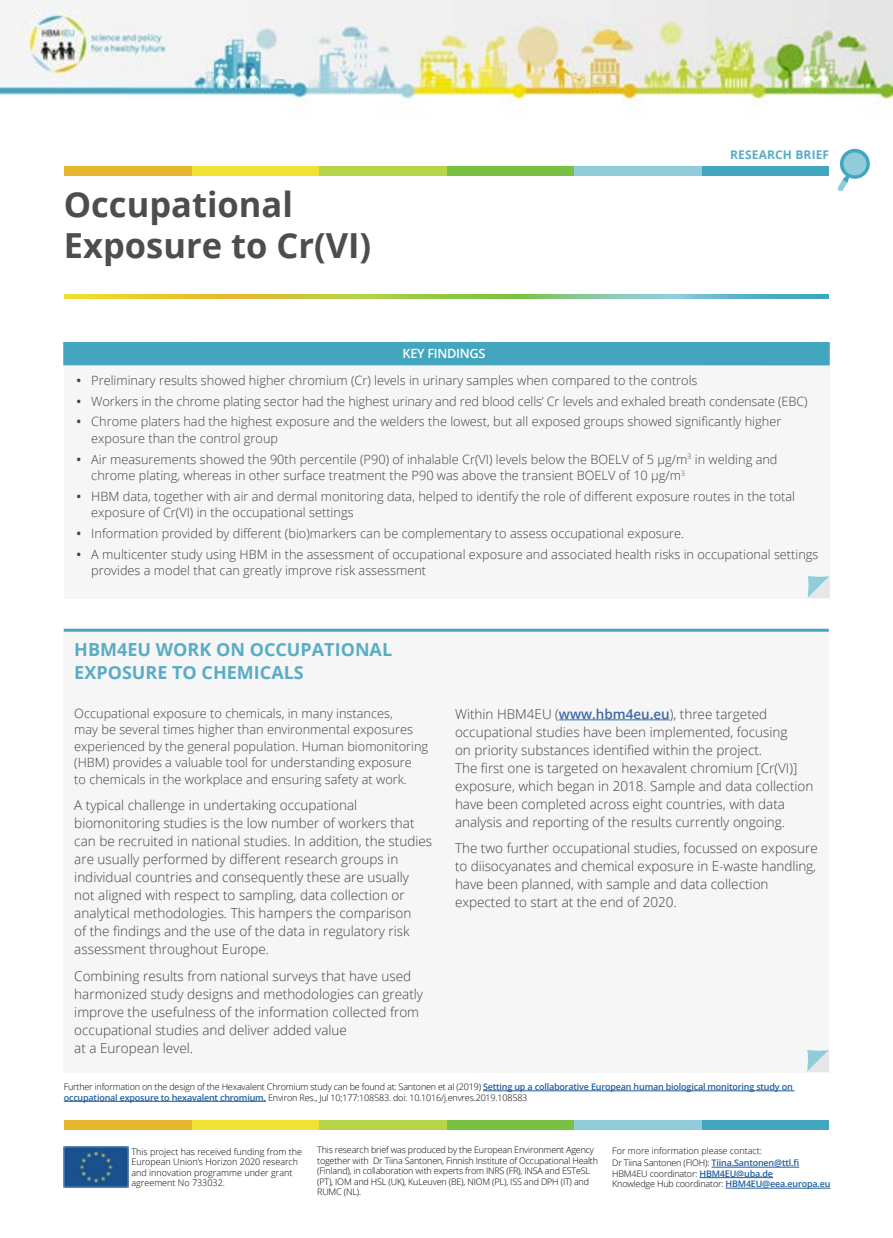
<style>
.page{position:relative;width:893px;height:1238px;background:#fff}
.page>*{position:absolute;margin:0;border:0;box-sizing:border-box;transform-origin:0 0}
.t1{font:700 34.5px/41.4px "Open Sans";color:#4d4d4f}
.t2{font:700 18px/22.5px "Open Sans";color:#5aacc4}
.t3{font:300 13.5px/18px "Open Sans";color:#414042}
.t4{font:300 12.75px/16.5px "Open Sans";color:#414042}
.t5{font:600 12.75px "Open Sans";letter-spacing:-.025em;color:#fff}
.t6{font:600 12.75px "Open Sans";color:#414042}
.t7{font:700 12px "Open Sans";letter-spacing:.01em;color:#5aacc4}
.t8{font:300 9px/10.5px "Open Sans";letter-spacing:-.02em;color:#000}
.t9{font:300 9px/10.5px "Open Sans";color:#000}
.s1{font-weight:600}
.s2{font-weight:600;color:#3a68a5}
.s3{font-weight:600;color:#215e9e}
</style>
<div class="page">
<div style="left:64px;top:346px;width:766px;height:252px;background:#f6f6f6"></div>
<img style="left:0;top:0;width:893px;height:111px">
<div style="left:702px;top:166px;width:127px;height:10px;background:#43a6be"></div>
<div style="left:574px;top:166px;width:128px;height:10px;background:#90ccda"></div>
<div style="left:446px;top:166px;width:128px;height:10px;background:#78c143"></div>
<div style="left:319px;top:166px;width:127px;height:10px;background:#b6d54b"></div>
<div style="left:191px;top:166px;width:128px;height:10px;background:#efe230"></div>
<div style="left:64px;top:166px;width:127px;height:10px;background:#e6b72e"></div>
<svg style="left:64px;top:294px;width:765px;height:4px;background:#a2c46a"></svg>
<div style="left:840px;top:149px;width:30px;height:30px;background:#43a6be;border-radius:50%"></div>
<svg style="left:843px;top:152px;width:23px;height:23px"></svg>
<svg style="left:838px;top:156px;width:29px;height:35px"></svg>
<img style="left:64px;top:1146px;width:65px;height:40px">
<div style="left:702px;top:1120px;width:127px;height:10px;background:#43a6be"></div>
<div style="left:574px;top:1120px;width:128px;height:10px;background:#90ccda"></div>
<div style="left:446px;top:1120px;width:128px;height:10px;background:#78c143"></div>
<div style="left:319px;top:1120px;width:127px;height:10px;background:#b6d54b"></div>
<div style="left:191px;top:1120px;width:128px;height:10px;background:#efe230"></div>
<div style="left:64px;top:1120px;width:127px;height:10px;background:#e6b72e"></div>
<div style="left:63px;top:342px;width:767px;height:23px;background:#43a6be"></div>
<svg style="left:808px;top:576px;width:22px;height:22px"></svg>
<div style="left:64px;top:628px;width:765px;height:444px;background:#f6f6f6"></div>
<hr style="left:64px;top:628px;width:765px;height:3px;background:#43a6be">
<hr style="left:559px;top:719px;width:111px;height:1px;background:#3a68a5">
<svg style="left:807px;top:1050px;width:22px;height:21px"></svg>
<hr style="left:483px;top:1090px;width:312px;height:1px;background:#215e9e">
<hr style="left:64px;top:1100px;width:202px;height:1px;background:#215e9e">
<hr style="left:712px;top:1166px;width:87px;height:1px;background:#215e9e">
<hr style="left:699px;top:1177px;width:74px;height:1px;background:#215e9e">
<hr style="left:725px;top:1187px;width:106px;height:1px;background:#215e9e">
<h1 class="t1" style="left:64px;top:182px;width:309px">Occupational<br>Exposure to Cr(VI)</h1>
<p class="t7" style="left:730px;top:146px;width:100px">RESEARCH BRIEF</p>
<p class="t5" style="left:403px;top:344px;width:84px">KEY FINDINGS</p>
<p class="t4" style="left:91px;top:371px;width:608px">Preliminary results showed higher chromium (Cr) levels in urinary samples when compared to the controls</p>
<p class="t4" style="left:76px;top:392px;width:733px"><span class="s1">•</span> Workers in the chrome plating sector had the highest urinary and red blood cells’ Cr levels and exhaled breath condensate (EBC)</p>
<p class="t4" style="left:91px;top:413px;width:691px;text-indent:-15px"><span class="s1">•</span> Chrome platers had the highest exposure and the welders the lowest, but all exposed groups showed significantly higher exposure than the control group</p>
<p class="t4" style="left:91px;top:450px;width:688px;text-indent:-15px"><span class="s1">•</span> Air measurements showed the 90th percentile (P90) of inhalable Cr(VI) levels below the BOELV of 5 µg/m<sup>3</sup> in welding and chrome plating, whereas in other surface treatment the P90 was above the transient BOELV of 10 µg/m<sup>3</sup></p>
<p class="t4" style="left:91px;top:487px;width:705px;text-indent:-15px"><span class="s1">•</span> HBM data, together with air and dermal monitoring data, helped to identify the role of different exposure routes in the total exposure of Cr(VI) in the occupational settings</p>
<p class="t4" style="left:76px;top:525px;width:609px"><span class="s1">•</span> Information provided by different (bio)markers can be complementary to assess occupational exposure.</p>
<p class="t4" style="left:91px;top:545px;width:729px;text-indent:-15px"><span class="s1">•</span> A multicenter study using HBM in the assessment of occupational exposure and associated health risks in occupational settings provides a model that can greatly improve risk assessment</p>
<p class="t6" style="left:76px;top:371px;width:6px">•</p>
<h2 class="t2" style="left:74px;top:637px;width:319px">HBM4EU WORK ON OCCUPATIONAL<br>EXPOSURE TO CHEMICALS</h2>
<p class="t4" style="left:74px;top:704px;width:355px">Occupational exposure to chemicals, in many instances,<br>may be several times higher than environmental exposures experienced by the general population. Human biomonitoring (HBM) provides a valuable tool for understanding exposure<br>to chemicals in the workplace and ensuring safety at work.</p>
<p class="t3" style="left:74px;top:795px;width:359px">A typical challenge in undertaking occupational biomonitoring studies is the low number of workers that can be recruited in national studies. In addition, the studies are usually performed by different research groups in individual countries and consequently these are usually not aligned with respect to sampling, data collection or analytical methodologies. This hampers the comparison<br>of the findings and the use of the data in regulatory risk assessment throughout Europe.</p>
<p class="t3" style="left:74px;top:966px;width:350px">Combining results from national surveys that have used harmonized study designs and methodologies can greatly improve the usefulness of the information collected from occupational studies and deliver added value<br>at a European level.</p>
<p class="t3" style="left:455px;top:704px;width:360px">Within HBM4EU (<span class="s2">www.hbm4eu.eu</span>), three targeted occupational studies have been implemented, focusing<br>on priority substances identified within the project.<br>The first one is targeted on hexavalent chromium [Cr(VI)] exposure, which began in 2018. Sample and data collection have been completed across eight countries, with data analysis and reporting of the results currently ongoing.</p>
<p class="t3" style="left:455px;top:839px;width:364px">The two further occupational studies, focussed on exposure to diisocyanates and chemical exposure in E-waste handling, have been planned, with sample and data collection expected to start at the end of 2020.</p>
<p class="t8" style="left:64px;top:1081px;width:730px">Further information on the design of the Hexavalent Chromium study can be found at: Santonen et al (2019) <span class="s3">Setting up a collaborative European human biological monitoring study on occupational exposure to hexavalent chromium.</span> Environ Res., Jul 10;177:108583. doi: 10.1016/j.envres.2019.108583</p>
<p class="t9" style="left:131px;top:1146px;width:172px">This project has received funding from the European Union’s Horizon 2020 research and innovation programme under grant agreement No 733032.</p>
<p class="t8" style="left:317px;top:1144px;width:282px">This research brief was produced by the European Environment Agency together with Dr Tiina Santonen, Finnish Institute of Occupational Health (Finland), in collaboration with experts from INRS (FR), INSA and ESTeSL (PT), IOM and HSL (UK), KuLeuven (BE), NIOM (PL), ISS and DPH (IT) and RUMC (NL).</p>
<p class="t9" style="left:612px;top:1143px;width:188px;line-height:12.6px">For more information please contact:<br>Dr Tiina Santonen (FIOH): <span class="s3">Tiina.Santonen@ttl.fi</span></p>
<p class="t8" style="left:612px;top:1168px;width:220px">HBM4EU coordinator: <span class="s3">HBM4EU@uba.de<br></span>Knowledge Hub coordinator: <span class="s3">HBM4EU@eea.europa.eu</span></p>
</div>
